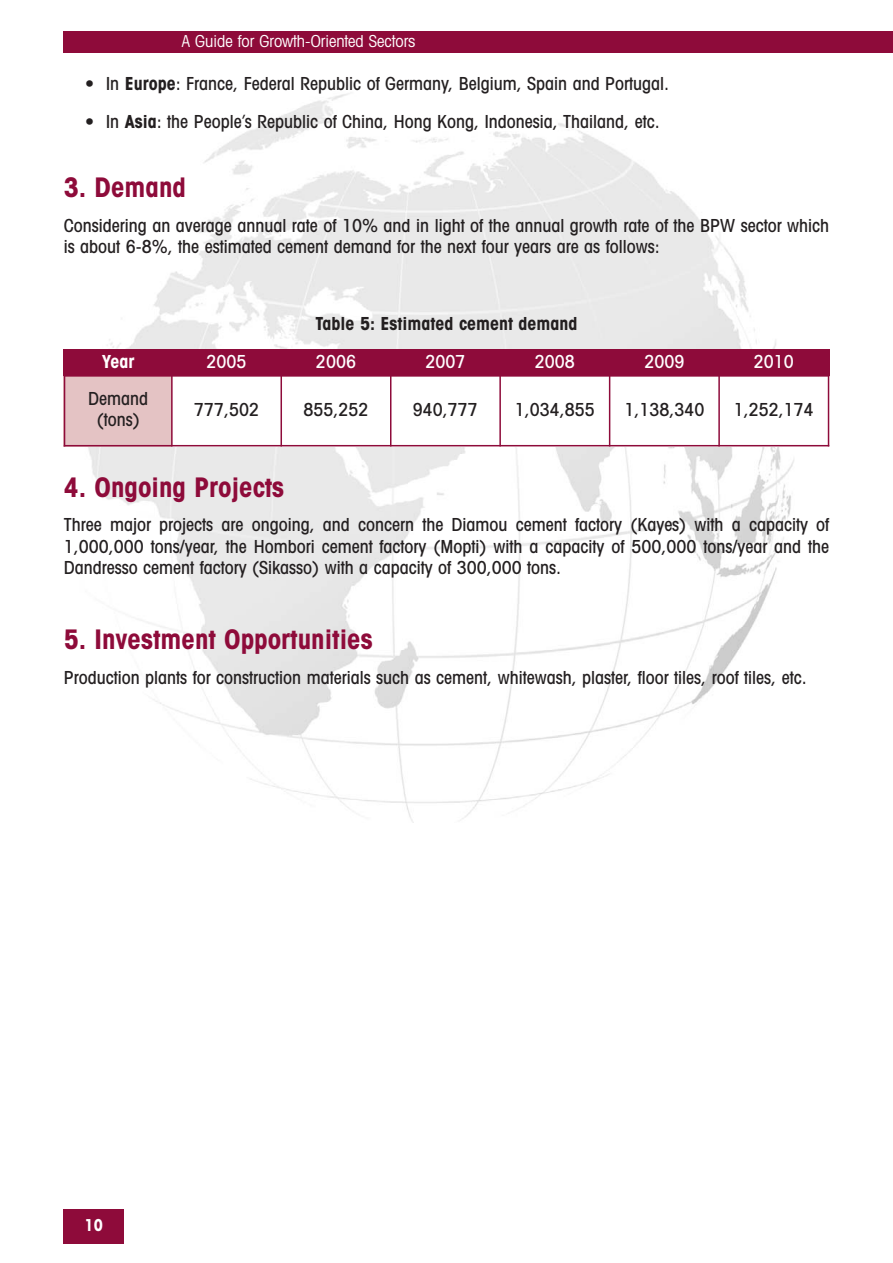
<style>
.page{position:relative;width:893px;height:1263px;background:#fff}
.page>*{position:absolute;margin:0;border:0;box-sizing:border-box;transform-origin:0 0}
.t1{font:700 condensed 27px "Avant Garde";color:#8e0b3a}
.t2{font:500 condensed 18px/21.6px "Avant Garde";color:#231f20}
.t3{font:700 condensed 18px "Avant Garde";color:#231f20}
.t4{font:500 condensed 18px "Avant Garde";color:#fff}
.t5{font:700 condensed 18px "Avant Garde";color:#fff}
.t6{font:condensed 16.5px "Avant Garde";color:#fff}
.t7{font:700 condensed 16.5px "Avant Garde";color:#fff}
.s1{font-weight:700}
</style>
<div class="page">
<img style="left:63px;top:93px;width:756px;height:729px">
<div style="left:64px;top:32px;width:829px;height:21px;background:#8e0b3a"></div>
<div style="left:64px;top:1209px;width:60px;height:35px;background:#8e0b3a"></div>
<div style="left:64px;top:350px;width:108px;height:26px;background:#8e0b3a"></div>
<div style="left:172px;top:350px;width:109px;height:26px;background:#8e0b3a"></div>
<div style="left:281px;top:350px;width:110px;height:26px;background:#8e0b3a"></div>
<div style="left:391px;top:350px;width:109px;height:26px;background:#8e0b3a"></div>
<div style="left:500px;top:350px;width:110px;height:26px;background:#8e0b3a"></div>
<div style="left:610px;top:350px;width:109px;height:26px;background:#8e0b3a"></div>
<div style="left:719px;top:350px;width:110px;height:26px;background:#8e0b3a"></div>
<div style="left:64px;top:376px;width:108px;height:70px;background:#e4c3c4"></div>
<div style="left:172px;top:376px;width:109px;height:70px;background:#fff"></div>
<div style="left:281px;top:376px;width:110px;height:70px;background:#fff"></div>
<div style="left:391px;top:376px;width:109px;height:70px;background:#fff"></div>
<div style="left:500px;top:376px;width:110px;height:70px;background:#fff"></div>
<div style="left:610px;top:376px;width:109px;height:70px;background:#fff"></div>
<div style="left:719px;top:376px;width:110px;height:70px;background:#fff"></div>
<hr style="left:64px;top:350px;width:1px;height:96px;background:#8e0b3a">
<hr style="left:171px;top:350px;width:2px;height:96px;background:#8e0b3a">
<hr style="left:280px;top:350px;width:2px;height:96px;background:#8e0b3a">
<hr style="left:390px;top:350px;width:1px;height:96px;background:#8e0b3a">
<hr style="left:499px;top:350px;width:2px;height:96px;background:#8e0b3a">
<hr style="left:609px;top:350px;width:1px;height:96px;background:#8e0b3a">
<hr style="left:718px;top:350px;width:2px;height:96px;background:#8e0b3a">
<hr style="left:828px;top:350px;width:1px;height:96px;background:#8e0b3a">
<hr style="left:64px;top:375px;width:765px;height:2px;background:#8e0b3a">
<hr style="left:64px;top:445px;width:765px;height:1px;background:#8e0b3a">
<p class="t6" style="left:182px;top:35px;width:235px">A Guide for Growth-Oriented Sectors</p>
<p class="t2" style="left:85px;top:74px;width:586px">• In <span class="s1">Europe</span>: France, Federal Republic of Germany, Belgium, Spain and Portugal.</p>
<p class="t2" style="left:85px;top:113px;width:576px">• In <span class="s1">Asia</span>: the People’s Republic of China, Hong Kong, Indonesia, Thailand, etc.</p>
<h1 class="t1" style="left:64px;top:178px;width:124px">3. Demand</h1>
<p class="t2" style="left:64px;top:216px;width:767px">Considering an average annual rate of 10% and in light of the annual growth rate of the BPW sector which is about 6-8%, the estimated cement demand for the next four years are as follows:</p>
<p class="t3" style="left:315px;top:317px;width:263px">Table 5: Estimated cement demand</p>
<p class="t5" style="left:102px;top:355px;width:34px">Year</p>
<p class="t4" style="left:207px;top:355px;width:42px">2005</p>
<p class="t4" style="left:316px;top:355px;width:42px">2006</p>
<p class="t4" style="left:425px;top:355px;width:42px">2007</p>
<p class="t4" style="left:535px;top:355px;width:42px">2008</p>
<p class="t4" style="left:644px;top:355px;width:42px">2009</p>
<p class="t4" style="left:754px;top:355px;width:42px">2010</p>
<p class="t2" style="left:88px;top:389px;width:61px;text-align:center">Demand (tons)</p>
<p class="t2" style="left:194px;top:400px;width:67px">777,502</p>
<p class="t2" style="left:303px;top:400px;width:67px">855,252</p>
<p class="t2" style="left:413px;top:400px;width:67px">940,777</p>
<p class="t2" style="left:515px;top:400px;width:82px">1,034,855</p>
<p class="t2" style="left:624px;top:400px;width:82px">1,138,340</p>
<p class="t2" style="left:734px;top:400px;width:82px">1,252,174</p>
<h1 class="t1" style="left:64px;top:477px;width:222px">4. Ongoing Projects</h1>
<p class="t2" style="left:64px;top:515px;width:767px;text-align:justify">Three major projects are ongoing, and concern the Diamou cement factory (Kayes) with a capacity of 1,000,000 tons/year, the Hombori cement factory (Mopti) with a capacity of 500,000 tons/year and the Dandresso cement factory (Sikasso) with a capacity of 300,000 tons.</p>
<h1 class="t1" style="left:64px;top:630px;width:310px">5. Investment Opportunities</h1>
<p class="t2" style="left:64px;top:668px;width:744px">Production plants for construction materials such as cement, whitewash, plaster, floor tiles, roof tiles, etc.</p>
<p class="t7" style="left:85px;top:1219px;width:20px">10</p>
</div>
